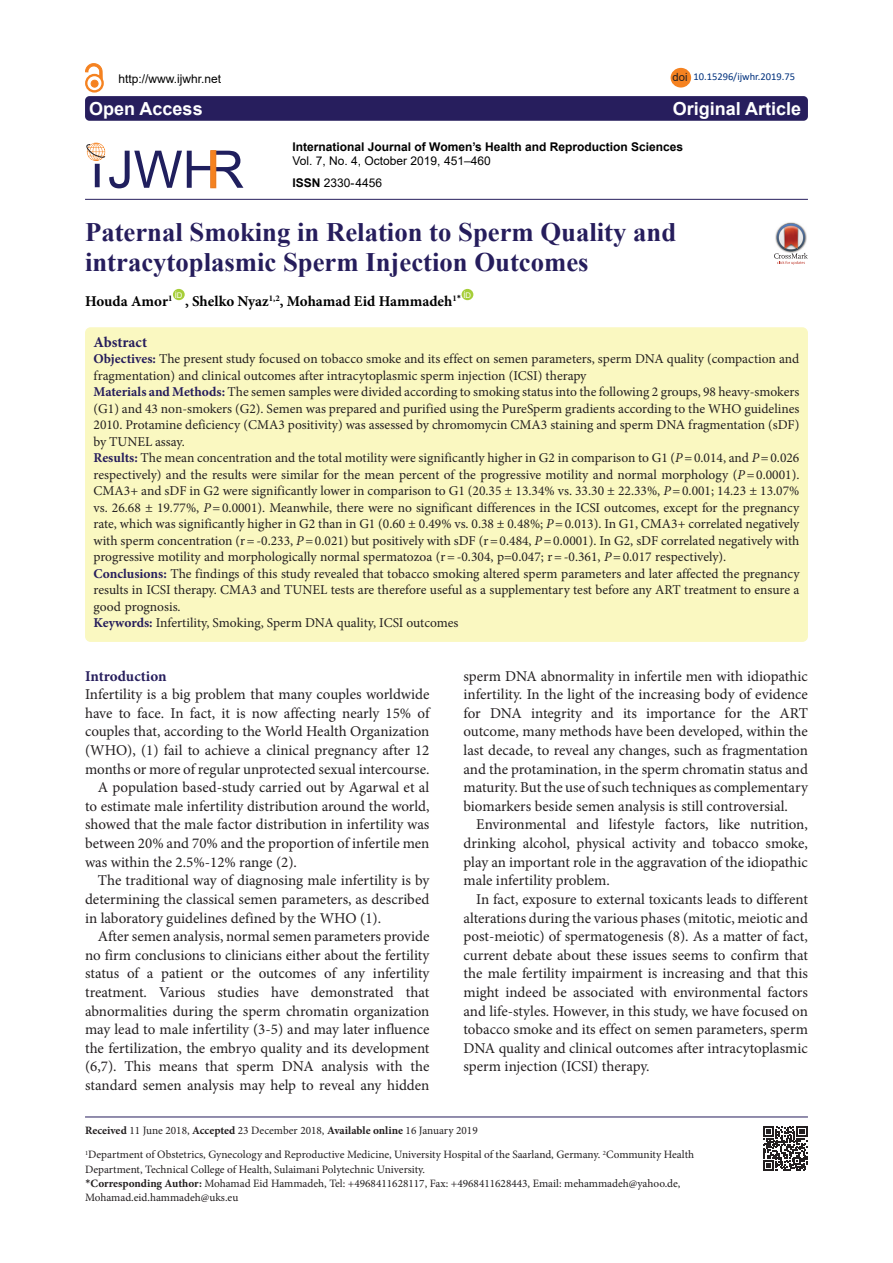
<style>
.page{position:relative;width:893px;height:1263px;background:#fff}
.page>*{position:absolute;margin:0;border:0;box-sizing:border-box;transform-origin:0 0}
.Pa3{font:700 26.7px/30px "Times New Roman";color:#261d5c}
.t1{font:700 18px "Arial";color:#fff}
.t2{font:15px/18.6px "Minion Pro";color:#231f20;text-align:justify}
.t3{font:700 15px "Minion Pro";color:#000}
.t4{font:700 15px "Minion Pro";letter-spacing:-.005em;color:#271e5d}
.t5{font:700 15px "Minion Pro";color:#261d5c}
.t6{font:13.5px/16.5px "Minion Pro";color:#231f20;text-align:justify}
.t7{font:12px "Arial";color:#000}
.t8{font:700 12px "Arial";color:#000}
.t9{font:11.25px/14.2px "Minion Pro";color:#231f20}
.t10{font:11.25px "Arial";color:#231f20}
.t11{font:10.5px "Calibri";color:#00317d}
.t12{font:7.8px "Arial";color:#fff}
.s1{font-weight:700}
.s2{font-weight:700;color:#261d5c}
.s3{font-style:italic}
.s4{font-family:"Calibri"}
</style>
<div class="page">
<div style="left:85px;top:327px;width:723px;height:315px;background:#faf8c1;border-radius:6px"></div>
<div style="left:173px;top:289px;width:12px;height:11px;background:#a6ce39;border-radius:50%"></div>
<div style="left:462px;top:289px;width:11px;height:11px;background:#a6ce39;border-radius:50%"></div>
<div style="left:85px;top:96px;width:723px;height:25px;background:#271e5d;border-radius:4px"></div>
<hr style="left:85px;top:199px;width:723px;height:1px;background:#271e5d">
<div style="left:671px;top:68px;width:20px;height:20px;background:#f58220;border-radius:50%"></div>
<div style="left:91px;top:80px;width:7px;height:7px;background:#f58220;border-radius:50%"></div>
<div style="left:91px;top:80px;width:7px;height:7px;border:1px solid #f58220;border-radius:50%"></div>
<div style="left:85px;top:74px;width:19px;height:19px;border:2px solid #f58220;border-radius:50%"></div>
<svg style="left:85px;top:63px;width:17px;height:16px"></svg>
<hr style="left:85px;top:1116px;width:723px;height:1px;background:#261d5c">
<svg style="left:763px;top:1126px;width:44px;height:45px"></svg>
<svg style="left:774px;top:223px;width:34px;height:42px"></svg>
<svg style="left:86px;top:143px;width:157px;height:45px"></svg>
<svg style="left:211px;top:150px;width:5px;height:38px"></svg>
<p class="t7" style="left:118px;top:70px;width:104px">http://www.ijwhr.net</p>
<p class="t10" style="left:672px;top:70px;width:17px">doi</p>
<p class="t11" style="left:693px;top:70px;width:103px">10.15296/ijwhr.2019.75</p>
<p class="t1" style="left:89px;top:96px;width:115px">Open Access</p>
<p class="t1" style="left:673px;top:96px;width:130px">Original Article</p>
<p class="t8" style="left:293px;top:138px;width:392px">International Journal of Women’s Health and Reproduction Sciences</p>
<p class="t7" style="left:293px;top:153px;width:200px">Vol. 7, No. 4, October 2019, 451–460</p>
<p class="t7" style="left:293px;top:174px;width:91px"><span class="s1">ISSN</span> 2330- 4456</p>
<p class="Pa3" style="left:85px;top:216px;width:593px">Paternal Smoking in Relation to Sperm Quality and intracytoplasmic Sperm Injection Outcomes</p>
<p class="t3" style="left:85px;top:290px;width:89px">Houda Amor<sup>1</sup></p>
<p class="t12" style="left:175px;top:290px;width:9px">ID</p>
<p class="t3" style="left:185px;top:290px;width:278px">, Shelko Nyaz<sup>1,2</sup>, Mohamad Eid Hammadeh<sup>1</sup><sup>*</sup></p>
<p class="t12" style="left:463px;top:290px;width:9px">ID</p>
<p class="t5" style="left:94px;top:331px;width:55px">Abstract</p>
<p class="t6" style="left:94px;top:351px;width:707px"><span class="s2">Objectives:</span> The present study focused on tobacco smoke and its effect on semen parameters, sperm DNA quality (compaction and fragmentation) and clinical outcomes after intracytoplasmic sperm injection (ICSI) therapy</p>
<p class="t6" style="left:94px;top:384px;width:707px"><span class="s2">Materials and Methods:</span> The semen samples were divided according to smoking status into the following 2 groups, 98 heavy-smokers (G1) and 43 non-smokers (G2). Semen was prepared and purified using the PureSperm gradients according to the WHO guidelines 2010. Protamine deficiency (CMA3 positivity) was assessed by chromomycin CMA3 staining and sperm DNA fragmentation (sDF) by TUNEL assay.</p>
<p class="t6" style="left:94px;top:450px;width:707px"><span class="s2">Results:</span> The mean concentration and the total motility were significantly higher in G2 in comparison to G1 (<span class="s3">P</span>=0.014, and <span class="s3">P</span>=0.026 respectively) and the results were similar for the mean percent of the progressive motility and normal morphology (<span class="s3">P</span>=0.0001).<br>CMA3+ and sDF in G2 were significantly lower in comparison to G1 (20.35 ± 13.34% vs. 33.30 ± 22.33%, <span class="s3">P</span>=0.001; 14.23 ± 13.07% vs. 26.68 ± 19.77%, <span class="s3">P</span>=0.0001). Meanwhile, there were no significant differences in the ICSI outcomes, except for the pregnancy rate, which was significantly higher in G2 than in G1 (0.60 ± 0.49% vs. 0.38 ± 0.48%; <span class="s3">P</span>=0.013). In G1, CMA3+ correlated negatively with sperm concentration (r=-0.233, <span class="s3">P</span>=0.021) but positively with sDF (r=0.484, <span class="s3">P</span>=0.0001). In G2, sDF correlated negatively with progressive motility and morphologically normal spermatozoa (r=-0.304, p=0.047; r=-0.361, <span class="s3">P</span>=0.017 respectively).</p>
<p class="t6" style="left:94px;top:565px;width:707px"><span class="s2">Conclusions:</span> The findings of this study revealed that tobacco smoking altered sperm parameters and later affected the pregnancy results in ICSI therapy. CMA3 and TUNEL tests are therefore useful as a supplementary test before any ART treatment to ensure a good prognosis.</p>
<p class="t6" style="left:94px;top:615px;width:366px"><span class="s2">Keywords:</span> Infertility, Smoking, Sperm DNA quality, ICSI outcomes</p>
<p class="t4" style="left:85px;top:665px;width:83px">Introduction</p>
<p class="t2" style="left:85px;top:685px;width:346px">Infertility is a big problem that many couples worldwide have to face. In fact, it is now affecting nearly 15% of couples that, according to the World Health Organization (WHO), (1) fail to achieve a clinical pregnancy after 12 months or more of regular unprotected sexual intercourse.</p>
<p class="t2" style="left:85px;top:778px;width:346px;text-indent:13px">A population based-study carried out by Agarwal et al to estimate male infertility distribution around the world, showed that the male factor distribution in infertility was between 20% and 70% and the proportion of infertile men was within the 2.5%-12% range (2).</p>
<p class="t2" style="left:85px;top:871px;width:346px;text-indent:13px">The traditional way of diagnosing male infertility is by determining the classical semen parameters, as described in laboratory guidelines defined by the WHO (1).</p>
<p class="t2" style="left:85px;top:927px;width:346px;text-indent:13px">After semen analysis, normal semen parameters provide no firm conclusions to clinicians either about the fertility status of a patient or the outcomes of any infertility treatment. Various studies have demonstrated that abnormalities during the sperm chromatin organization may lead to male infertility (3-5) and may later influence the fertilization, the embryo quality and its development (6,7). This means that sperm DNA analysis with the standard semen analysis may help to reveal any hidden</p>
<p class="t2" style="left:463px;top:667px;width:346px">sperm DNA abnormality in infertile men with idiopathic infertility. In the light of the increasing body of evidence for DNA integrity and its importance for the ART outcome, many methods have been developed, within the last decade, to reveal any changes, such as fragmentation and the protamination, in the sperm chromatin status and maturity. But the use of such techniques as complementary biomarkers beside semen analysis is still controversial.</p>
<p class="t2" style="left:463px;top:815px;width:346px;text-indent:13px">Environmental and lifestyle factors, like nutrition, drinking alcohol, physical activity and tobacco smoke, play an important role in the aggravation of the idiopathic male infertility problem.</p>
<p class="t2" style="left:463px;top:890px;width:346px;text-indent:13px">In fact, exposure to external toxicants leads to different alterations during the various phases (mitotic, meiotic and post-meiotic) of spermatogenesis (8). As a matter of fact, current debate about these issues seems to confirm that the male fertility impairment is increasing and that this might indeed be associated with environmental factors and life-styles. However, in this study, we have focused on tobacco smoke and its effect on semen parameters, sperm DNA quality and clinical outcomes after intracytoplasmic sperm injection (ICSI) therapy.</p>
<p class="t9" style="left:85px;top:1124px;width:394px"><span class="s1">Received</span> 11 June 2018, <span class="s1">Accepted</span> 23 December 2018, <span class="s1">Available online</span> 16 January 2019</p>
<p class="t9" style="left:85px;top:1148px;width:611px"><sup>1</sup>Department of Obstetrics, Gynecology and Reproductive Medicine, University Hospital of the Saarland, Germany. <sup>2</sup>Community Health<br>Department, Technical College of Health, Sulaimani Polytechnic University.</p>
<p class="t9" style="left:85px;top:1176px;width:597px"><span class="s4">*</span><span class="s1">Corresponding Author:</span> Mohamad Eid Hammadeh, Tel: +4968411628117, Fax: +4968411628443, Email: mehammadeh@yahoo.de,</p>
<p class="t9" style="left:85px;top:1190px;width:155px">Mohamad.eid.hammadeh@uks.eu</p>
</div>
